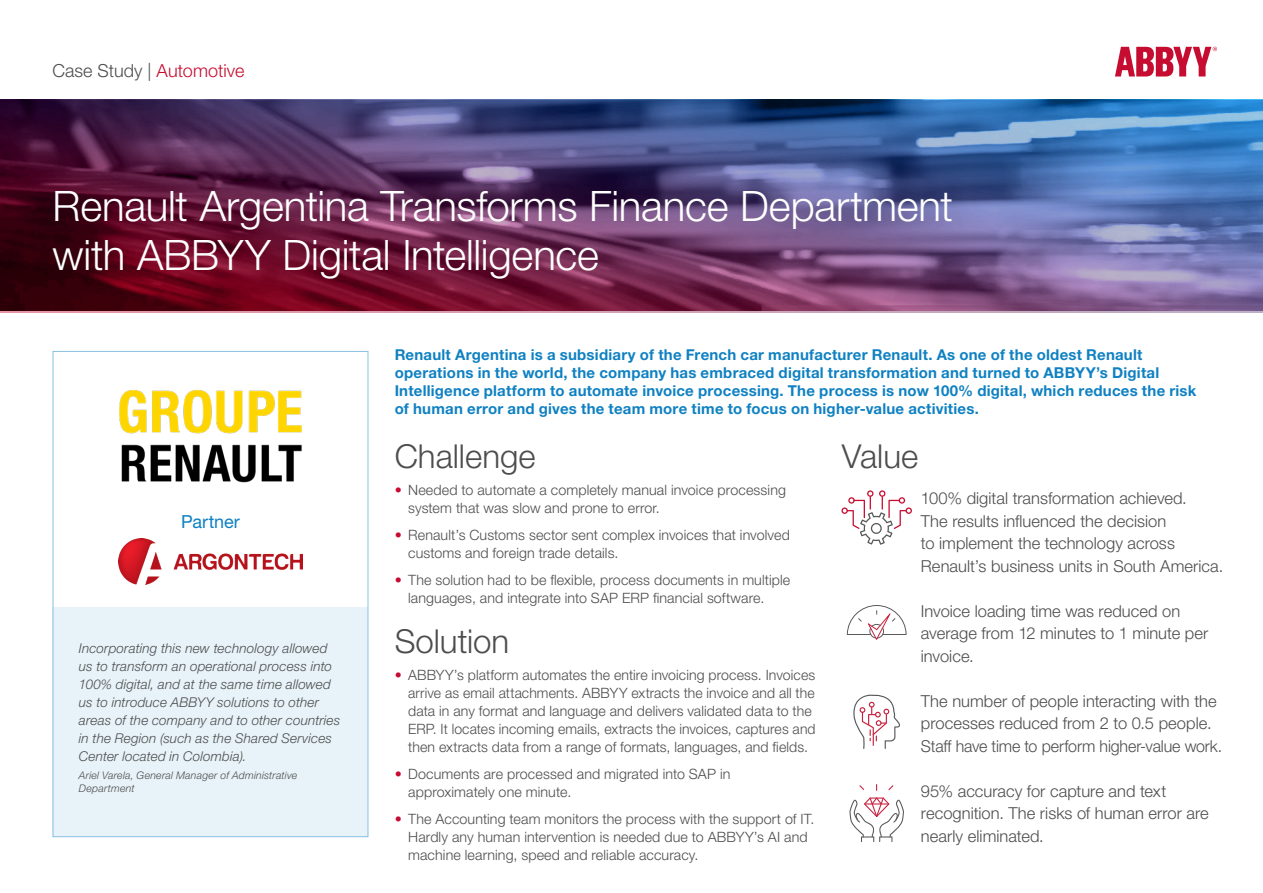
<style>
.page{position:relative;width:1263px;height:893px;background:#fff}
.page>*{position:absolute;margin:0;border:0;box-sizing:border-box;transform-origin:0 0}
.t1{font:300 42px/49.5px "Helvetica Neue LTW1 G";letter-spacing:-.005em;color:#fff}
.t2{font:300 33px "Helvetica Neue LTW1 G";color:#4d4d4d}
.Type_of_document{font:300 18px "Helvetica Neue LTW1 G";color:#4d4d4d}
.Intro_10_12{font:18px "Helvetica Neue LTW1 G";color:#0f81c2}
.Value_Text_12_15{font:300 16.5px/22.5px "Helvetica Neue LTW1 G";color:#4d4d4d}
.Intro_10_12-2{font:700 15px/18px "Helvetica Neue LTW1 G";letter-spacing:.015em;color:#0f81c2}
.t3{font:300 14.25px/18px "Helvetica Neue LTW1 G";letter-spacing:.01em;color:#4d4d4d}
.Quotation_9_12{font:italic 300 13.5px/18px "Helvetica Neue LTW1 G";letter-spacing:.01em;color:#4d4d4d}
.Author_of_Quotation{font:italic 300 10.5px/13.5px "Helvetica Neue LTW1 G";letter-spacing:.02em;color:#4d4d4d}
.s1{color:#c60c30}
</style>
<div class="page">
<img style="left:0;top:101px;width:1263px;height:211px">
<svg style="left:841px;top:490px;width:71px;height:55px"></svg>
<svg style="left:1115px;top:47px;width:102px;height:30px"></svg>
<div style="left:53px;top:608px;width:315px;height:229px;background:#e7f3f9"></div>
<div style="left:53px;top:351px;width:315px;height:486px;border:1px solid #87c0e1"></div>
<img style="left:119px;top:390px;width:183px;height:93px">
<img style="left:119px;top:538px;width:184px;height:46px">
<svg style="left:853px;top:694px;width:47px;height:55px"></svg>
<svg style="left:849px;top:797px;width:55px;height:45px"></svg>
<svg style="left:888px;top:785px;width:5px;height:5px"></svg>
<svg style="left:859px;top:785px;width:5px;height:5px"></svg>
<svg style="left:847px;top:605px;width:60px;height:35px"></svg>
<p class="Type_of_document" style="left:53px;top:59px;width:193px">Case Study | <span class="s1">Automotive</span></p>
<p class="t1" style="left:53px;top:181px;width:902px">Renault Argentina Transforms Finance Department with ABBYY Digital Intelligence</p>
<p class="Intro_10_12" style="left:181px;top:511px;width:60px">Partner</p>
<p class="Quotation_9_12" style="left:79px;top:639px;width:263px">Incorporating this new technology allowed us to transform an operational process into 100% digital, and at the same time allowed us to introduce ABBYY solutions to other areas of the company and to other countries in the Region (such as the Shared Services Center located in Colombia).</p>
<p class="Author_of_Quotation" style="left:79px;top:768px;width:220px">Ariel Varela, General Manager of Administrative<br>Department</p>
<p class="Intro_10_12-2" style="left:395px;top:346px;width:803px">Renault Argentina is a subsidiary of the French car manufacturer Renault. As one of the oldest Renault operations in the world, the company has embraced digital transformation and turned to ABBYY’s Digital Intelligence platform to automate invoice processing. The process is now 100% digital, which reduces the risk of human error and gives the team more time to focus on higher-value activities.</p>
<p class="t2" style="left:395px;top:436px;width:142px">Challenge</p>
<p class="t3" style="left:408px;top:481px;width:379px;text-indent:-14px"><span class="s1">•</span> Needed to automate a completely manual invoice processing system that was slow and prone to error.</p>
<p class="t3" style="left:408px;top:526px;width:383px;text-indent:-14px"><span class="s1">•</span> Renault’s Customs sector sent complex invoices that involved customs and foreign trade details.</p>
<p class="t3" style="left:408px;top:571px;width:383px;text-indent:-14px"><span class="s1">•</span> The solution had to be flexible, process documents in multiple languages, and integrate into SAP ERP financial software.</p>
<p class="t2" style="left:395px;top:621px;width:116px">Solution</p>
<p class="t3" style="left:408px;top:665px;width:409px;text-indent:-14px"><span class="s1">•</span> ABBYY’s platform automates the entire invoicing process. Invoices arrive as email attachments. ABBYY extracts the invoice and all the data in any format and language and delivers validated data to the ERP. It locates incoming emails, extracts the invoices, captures and then extracts data from a range of formats, languages, and fields.</p>
<p class="t3" style="left:408px;top:764px;width:324px;text-indent:-14px"><span class="s1">•</span> Documents are processed and migrated into SAP in approximately one minute.</p>
<p class="t3" style="left:408px;top:809px;width:408px;text-indent:-14px"><span class="s1">•</span> The Accounting team monitors the process with the support of IT.<br>Hardly any human intervention is needed due to ABBYY’s AI and machine learning, speed and reliable accuracy.</p>
<p class="t2" style="left:842px;top:436px;width:78px">Value</p>
<p class="Value_Text_12_15" style="left:921px;top:487px;width:304px">100% digital transformation achieved.<br>The results influenced the decision<br>to implement the technology across Renault’s business units in South America.</p>
<p class="Value_Text_12_15" style="left:921px;top:599px;width:289px">Invoice loading time was reduced on average from 12 minutes to 1 minute per invoice.</p>
<p class="Value_Text_12_15" style="left:921px;top:689px;width:303px">The number of people interacting with the processes reduced from 2 to 0.5 people.<br>Staff have time to perform higher-value work.</p>
<p class="Value_Text_12_15" style="left:921px;top:779px;width:289px">95% accuracy for capture and text recognition. The risks of human error are nearly eliminated.</p>
</div>
